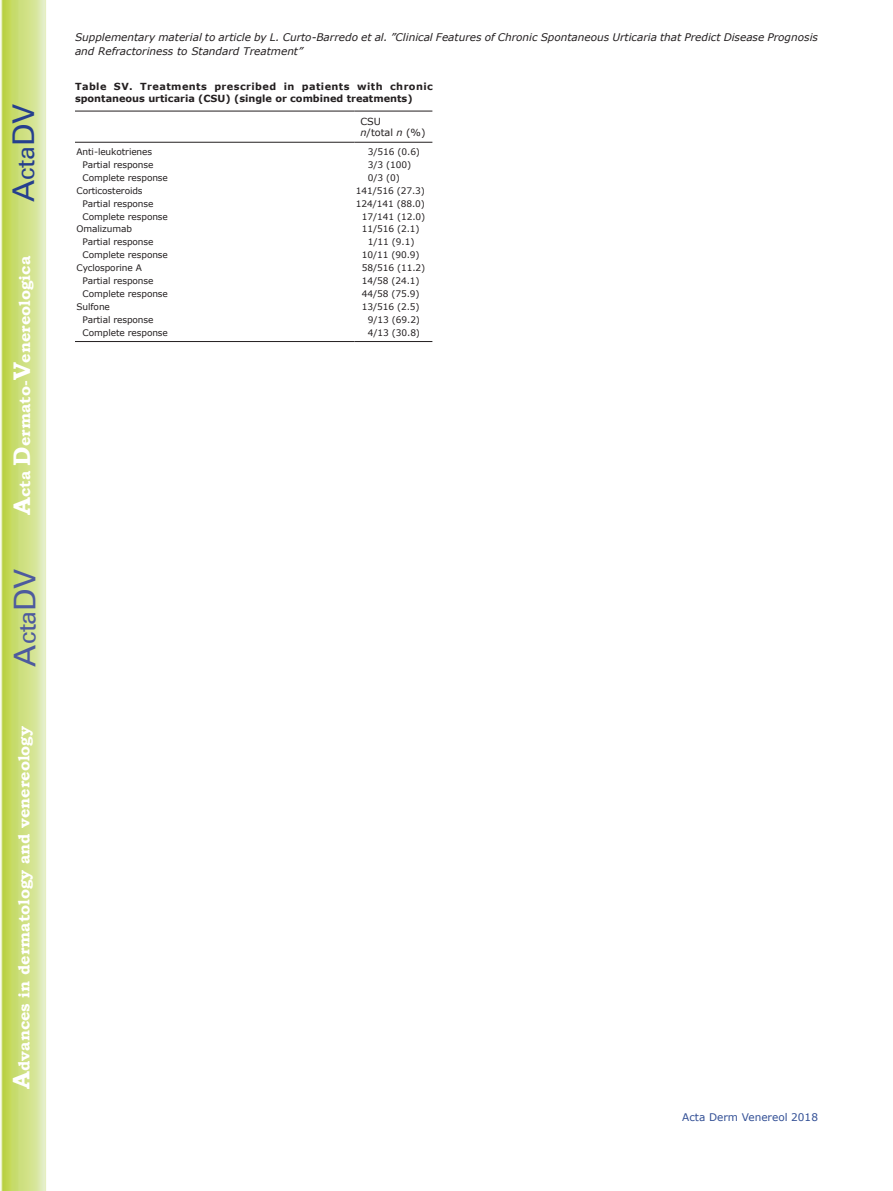
<style>
.page{position:relative;width:893px;height:1191px;background:#fff}
.page>*{position:absolute;margin:0;border:0;box-sizing:border-box;transform-origin:0 0}
.t1{font:30px "Univers";color:#4d5a9e}
.t2{font:30px "Univers";color:#253f8e}
.t3{font:700 15.75px "Bookman Old Style";color:#fff}
.t4{font:italic 10.5px/13.5px "Verdana";color:#231f20}
.t5{font:10.5px "Verdana";color:#324f95}
.t6{font:700 9.75px/11.7px "Verdana";color:#231f20}
.t7{font:9.75px/11.7px "Verdana";color:#231f20}
.t8{font:9px "Verdana";letter-spacing:-.01em;color:#231f20}
.s1{font-size:24px}
.s2{font-style:italic}
</style>
<div class="page">
<svg style="left:1px;top:0;width:45px;height:1191px;background:#cfe084"></svg>
<hr style="left:75px;top:111px;width:279px;height:1px;background:#231f20">
<hr style="left:354px;top:111px;width:78px;height:1px;background:#231f20">
<hr style="left:75px;top:142px;width:279px;height:1px;background:#231f20">
<hr style="left:354px;top:142px;width:78px;height:1px;background:#231f20">
<hr style="left:75px;top:341px;width:279px;height:1px;background:#231f20">
<hr style="left:354px;top:341px;width:78px;height:1px;background:#231f20">
<h1 class="t2" style="left:6px;top:202px;width:100px;rotate:-90deg">A<span class="s1">cta</span>DV</h1>
<h2 class="t3" style="left:15px;top:515px;width:260px;rotate:-90deg"><span class="s1">A</span>cta <span class="s1">D</span>ermato-<span class="s1">V</span>enereologica</h2>
<h1 class="t1" style="left:7px;top:666px;width:100px;rotate:-90deg">A<span class="s1">cta</span>DV</h1>
<h2 class="t3" style="left:15px;top:1088px;width:364px;rotate:-90deg"><span class="s1">A</span>dvances in dermatology and venereology</h2>
<p class="t4" style="left:75px;top:30px;width:744px">Supplementary material to article by L. Curto-Barredo et al. ”Clinical Features of Chronic Spontaneous Urticaria that Predict Disease Prognosis and Refractoriness to Standard Treatment”</p>
<p class="t6" style="left:75px;top:80px;width:359px">Table SV. Treatments prescribed in patients with chronic spontaneous urticaria (CSU) (single or combined treatments)</p>
<p class="t7" style="left:360px;top:115px;width:67px">CSU<br><span class="s2">n</span>/total <span class="s2">n</span> (%)</p>
<p class="t8" style="left:76px;top:146px;width:77px">Anti-leukotrienes</p>
<p class="t8" style="left:368px;top:146px;width:54px">3/516 (0.6)</p>
<p class="t8" style="left:83px;top:159px;width:72px">Partial response</p>
<p class="t8" style="left:368px;top:159px;width:45px">3/3 (100)</p>
<p class="t8" style="left:83px;top:172px;width:87px">Complete response</p>
<p class="t8" style="left:368px;top:172px;width:34px">0/3 (0)</p>
<p class="t8" style="left:76px;top:185px;width:68px">Corticosteroids</p>
<p class="t8" style="left:356px;top:185px;width:71px">141/516 (27.3)</p>
<p class="t8" style="left:83px;top:198px;width:72px">Partial response</p>
<p class="t8" style="left:356px;top:198px;width:71px">124/141 (88.0)</p>
<p class="t8" style="left:83px;top:210px;width:87px">Complete response</p>
<p class="t8" style="left:362px;top:210px;width:65px">17/141 (12.0)</p>
<p class="t8" style="left:76px;top:223px;width:57px">Omalizumab</p>
<p class="t8" style="left:362px;top:223px;width:59px">11/516 (2.1)</p>
<p class="t8" style="left:83px;top:236px;width:72px">Partial response</p>
<p class="t8" style="left:368px;top:236px;width:48px">1/11 (9.1)</p>
<p class="t8" style="left:83px;top:249px;width:87px">Complete response</p>
<p class="t8" style="left:362px;top:249px;width:59px">10/11 (90.9)</p>
<p class="t8" style="left:76px;top:262px;width:67px">Cyclosporine A</p>
<p class="t8" style="left:362px;top:262px;width:65px">58/516 (11.2)</p>
<p class="t8" style="left:83px;top:275px;width:72px">Partial response</p>
<p class="t8" style="left:362px;top:275px;width:59px">14/58 (24.1)</p>
<p class="t8" style="left:83px;top:288px;width:87px">Complete response</p>
<p class="t8" style="left:362px;top:288px;width:59px">44/58 (75.9)</p>
<p class="t8" style="left:76px;top:301px;width:35px">Sulfone</p>
<p class="t8" style="left:362px;top:301px;width:59px">13/516 (2.5)</p>
<p class="t8" style="left:83px;top:313px;width:72px">Partial response</p>
<p class="t8" style="left:368px;top:313px;width:54px">9/13 (69.2)</p>
<p class="t8" style="left:83px;top:326px;width:87px">Complete response</p>
<p class="t8" style="left:368px;top:326px;width:54px">4/13 (30.8)</p>
<p class="t5" style="left:682px;top:1110px;width:137px">Acta Derm Venereol 2018</p>
</div>
